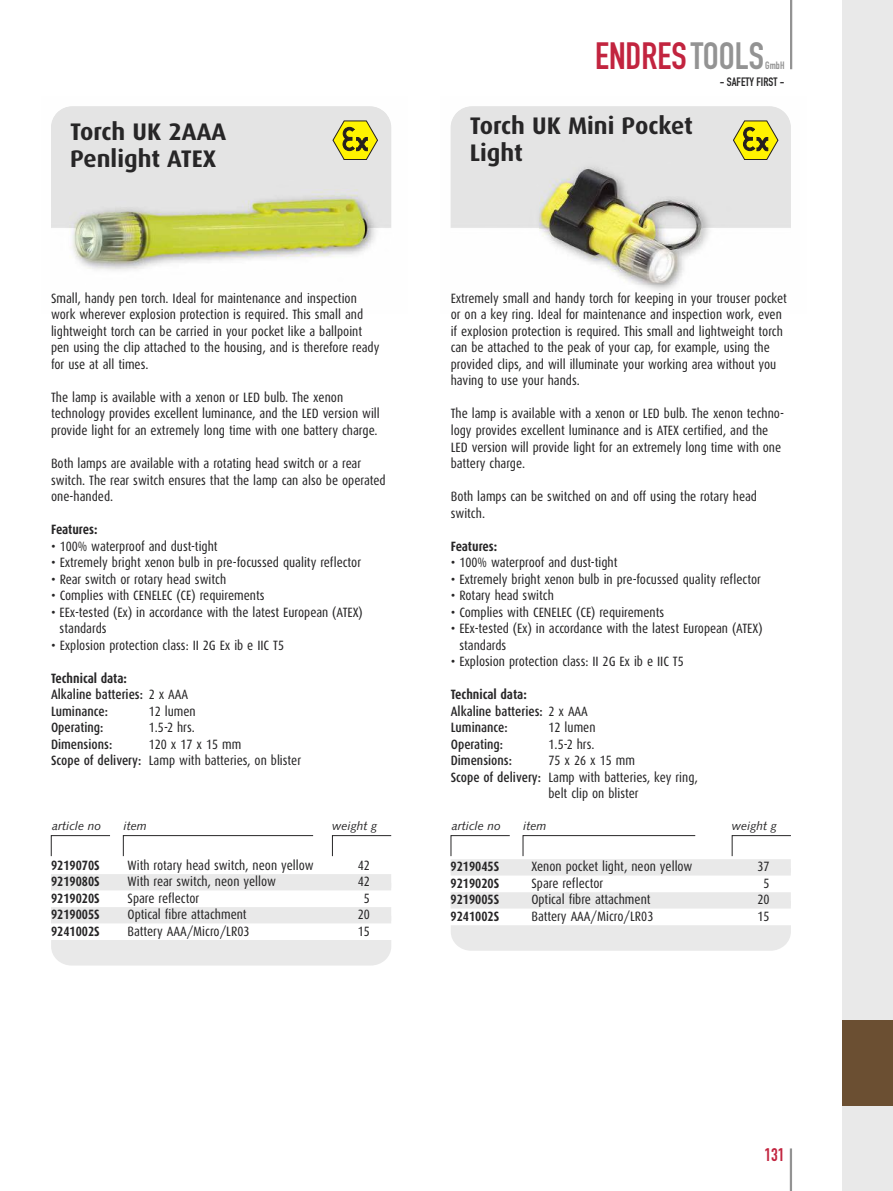
<style>
.page{position:relative;width:893px;height:1191px;background:#fff}
.page>*{position:absolute;margin:0;border:0;box-sizing:border-box;transform-origin:0 0}
.t1{font:37.5px "DIN Engschrift Alternate";color:#c2243f}
.t2{font:700 24px/27px "Dax";color:#272627}
.t3{font:18px "DIN Engschrift Alternate";color:#c2243f}
.t4{font:13.5px/16.5px "Dax Condensed";color:#272627}
.t5{font:500 13.5px/16.5px "Dax Condensed";color:#272627}
.t6{font:700 13.5px "Dax Condensed";color:#272627}
.t7{font:13.5px "Dax Condensed";letter-spacing:.29em;color:#272627}
.t8{font:italic 12px "Syntax";color:#272627}
.t9{font:12px "DIN Engschrift Alternate";color:#272627}
.t10{font:10.5px "DIN Engschrift Alternate";color:#939393}
.s1{color:#939393}
.s2{font-weight:700}
.s3{font-weight:400}
.s4{font-weight:500}
</style>
<div class="page">
<div style="left:842px;top:0;width:51px;height:1191px;background:#e9e9e9"></div>
<hr style="left:790px;top:0;width:2px;height:69px;background:#939393">
<hr style="left:790px;top:1148px;width:2px;height:43px;background:#939393">
<div style="left:842px;top:1020px;width:51px;height:86px;background:#6b4f32"></div>
<img style="left:70px;top:189px;width:303px;height:80px">
<svg style="left:51px;top:835px;width:59px;height:21px"></svg>
<svg style="left:332px;top:835px;width:60px;height:21px"></svg>
<div style="left:51px;top:874px;width:340px;height:13px;background:#e9e9e9"></div>
<div style="left:51px;top:883px;width:340px;height:7px;background:#e9e9e9"></div>
<div style="left:51px;top:907px;width:340px;height:13px;background:#e9e9e9"></div>
<div style="left:51px;top:916px;width:340px;height:7px;background:#e9e9e9"></div>
<div style="left:51px;top:940px;width:340px;height:25px;background:#e9e9e9"></div>
<img style="left:539px;top:167px;width:163px;height:118px">
<div style="left:451px;top:859px;width:340px;height:13px;background:#e9e9e9"></div>
<div style="left:451px;top:868px;width:340px;height:7px;background:#e9e9e9"></div>
<div style="left:451px;top:892px;width:340px;height:13px;background:#e9e9e9"></div>
<div style="left:451px;top:901px;width:340px;height:7px;background:#e9e9e9"></div>
<div style="left:451px;top:925px;width:340px;height:25px;background:#e9e9e9"></div>
<svg style="left:333px;top:121px;width:45px;height:39px;background:#c8c13c"></svg>
<svg style="left:733px;top:121px;width:45px;height:39px;background:#c8c13c"></svg>
<svg style="left:123px;top:835px;width:191px;height:21px"></svg>
<svg style="left:450px;top:835px;width:60px;height:21px"></svg>
<svg style="left:732px;top:835px;width:59px;height:21px"></svg>
<svg style="left:523px;top:835px;width:173px;height:21px"></svg>
<h1 class="t1" style="left:595px;top:43px;width:170px">ENDRES <span class="s1">TOOLS</span></h1>
<p class="t10" style="left:765px;top:62px;width:21px">GmbH</p>
<p class="t9" style="left:720px;top:77px;width:66px">- SAFETY FIRST -</p>
<h2 class="t2" style="left:70px;top:120px;width:157px">Torch UK 2AAA<br>Penlight ATEX</h2>
<h2 class="t2" style="left:470px;top:115px;width:225px">Torch UK Mini Pocket<br>Light</h2>
<p class="t4" style="left:51px;top:290px;width:330px">Small, handy pen torch. Ideal for maintenance and inspection work wherever explosion protection is required. This small and lightweight torch can be carried in your pocket like a ballpoint pen using the clip attached to the housing, and is therefore ready for use at all times.</p>
<p class="t4" style="left:51px;top:389px;width:330px">The lamp is available with a xenon or LED bulb. The xenon technology provides excellent luminance, and the LED version will provide light for an extremely long time with one battery charge.</p>
<p class="t4" style="left:51px;top:455px;width:336px">Both lamps are available with a rotating head switch or a rear switch. The rear switch ensures that the lamp can also be operated one-handed.</p>
<p class="t6" style="left:51px;top:522px;width:48px">Features:</p>
<p class="t4" style="left:51px;top:537px;width:168px">• 100% waterproof and dust-tight</p>
<p class="t4" style="left:51px;top:554px;width:312px">• Extremely bright xenon bulb in pre-focussed quality reflector</p>
<p class="t4" style="left:51px;top:570px;width:177px">• Rear switch or rotary head switch</p>
<p class="t4" style="left:51px;top:587px;width:215px">• Complies with CENELEC (CE) requirements</p>
<p class="t4" style="left:60px;top:603px;width:305px;text-indent:-9px">• EEx-tested (Ex) in accordance with the latest European (ATEX) standards</p>
<p class="t4" style="left:51px;top:636px;width:235px">• Explosion protection class: II 2G Ex ib e IIC T5</p>
<p class="t5" style="left:51px;top:669px;width:139px"><span class="s2">Technical data:<br></span>Alkaline batteries: <span class="s3">2 x AAA<br></span>Luminance:</p>
<p class="t4" style="left:149px;top:702px;width:48px">12 lumen</p>
<p class="t5" style="left:51px;top:719px;width:54px">Operating:</p>
<p class="t4" style="left:149px;top:719px;width:47px">1.5-2 hrs.</p>
<p class="t5" style="left:51px;top:735px;width:63px">Dimensions:</p>
<p class="t4" style="left:51px;top:735px;width:252px;text-indent:98px">120 x 17 x 15 mm<br><span class="s4">Scope of delivery:</span> Lamp with batteries, on blister</p>
<p class="t4" style="left:451px;top:290px;width:338px">Extremely small and handy torch for keeping in your trouser pocket or on a key ring. Ideal for maintenance and inspection work, even if explosion protection is required. This small and lightweight torch can be attached to the peak of your cap, for example, using the provided clips, and will illuminate your working area without you having to use your hands.</p>
<p class="t4" style="left:451px;top:405px;width:335px">The lamp is available with a xenon or LED bulb. The xenon techno&shy;logy provides excellent luminance and is ATEX certified, and the LED version will provide light for an extremely long time with one battery charge.</p>
<p class="t4" style="left:451px;top:488px;width:308px">Both lamps can be switched on and off using the rotary head switch.</p>
<p class="t6" style="left:451px;top:538px;width:48px">Features:</p>
<p class="t4" style="left:451px;top:554px;width:168px">• 100% waterproof and dust-tight</p>
<p class="t4" style="left:451px;top:570px;width:312px">• Extremely bright xenon bulb in pre-focussed quality reflector</p>
<p class="t4" style="left:451px;top:587px;width:105px">• Rotary head switch</p>
<p class="t4" style="left:451px;top:603px;width:215px">• Complies with CENELEC (CE) requirements</p>
<p class="t4" style="left:459px;top:620px;width:305px;text-indent:-9px">• EEx-tested (Ex) in accordance with the latest European (ATEX) standards</p>
<p class="t4" style="left:451px;top:653px;width:235px">• Explosion protection class: II 2G Ex ib e IIC T5</p>
<p class="t5" style="left:451px;top:686px;width:139px"><span class="s2">Technical data:<br></span>Alkaline batteries: <span class="s3">2 x AAA<br></span>Luminance:</p>
<p class="t4" style="left:549px;top:719px;width:48px">12 lumen</p>
<p class="t5" style="left:451px;top:735px;width:54px">Operating:</p>
<p class="t4" style="left:549px;top:735px;width:47px">1.5-2 hrs.</p>
<p class="t5" style="left:451px;top:752px;width:63px">Dimensions:</p>
<p class="t7" style="left:549px;top:753px;width:88px">75x26x15mm</p>
<p class="t4" style="left:451px;top:768px;width:249px"><span class="s4">Scope of delivery:</span> Lamp with batteries, key ring,</p>
<p class="t4" style="left:548px;top:785px;width:92px">belt clip on blister</p>
<p class="t8" style="left:52px;top:821px;width:50px">article no</p>
<p class="t8" style="left:332px;top:821px;width:46px">weight g</p>
<p class="t6" style="left:51px;top:857px;width:50px">9219070S</p>
<p class="t4" style="left:128px;top:857px;width:188px">With rotary head switch, neon yellow</p>
<p class="t4" style="left:358px;top:857px;width:14px">42</p>
<p class="t6" style="left:51px;top:874px;width:50px">9219080S</p>
<p class="t4" style="left:128px;top:873px;width:150px">With rear switch, neon yellow</p>
<p class="t4" style="left:358px;top:873px;width:14px">42</p>
<p class="t6" style="left:51px;top:890px;width:50px">9219020S</p>
<p class="t4" style="left:128px;top:890px;width:73px">Spare reflector</p>
<p class="t4" style="left:364px;top:890px;width:8px">5</p>
<p class="t6" style="left:51px;top:907px;width:50px">9219005S</p>
<p class="t4" style="left:128px;top:906px;width:121px">Optical fibre attachment</p>
<p class="t4" style="left:358px;top:906px;width:14px">20</p>
<p class="t6" style="left:51px;top:923px;width:50px">9241002S</p>
<p class="t4" style="left:128px;top:923px;width:123px">Battery AAA/Micro/LR03</p>
<p class="t4" style="left:358px;top:923px;width:14px">15</p>
<p class="t8" style="left:123px;top:821px;width:25px">item</p>
<p class="t8" style="left:452px;top:821px;width:50px">article no</p>
<p class="t8" style="left:523px;top:821px;width:25px">item</p>
<p class="t8" style="left:732px;top:821px;width:46px">weight g</p>
<p class="t6" style="left:451px;top:859px;width:50px">9219045S</p>
<p class="t4" style="left:531px;top:858px;width:163px">Xenon pocket light, neon yellow</p>
<p class="t4" style="left:757px;top:858px;width:14px">37</p>
<p class="t6" style="left:451px;top:875px;width:50px">9219020S</p>
<p class="t4" style="left:531px;top:875px;width:73px">Spare reflector</p>
<p class="t4" style="left:763px;top:875px;width:8px">5</p>
<p class="t6" style="left:451px;top:892px;width:50px">9219005S</p>
<p class="t4" style="left:531px;top:891px;width:121px">Optical fibre attachment</p>
<p class="t4" style="left:757px;top:891px;width:14px">20</p>
<p class="t6" style="left:451px;top:908px;width:50px">9241002S</p>
<p class="t4" style="left:531px;top:908px;width:123px">Battery AAA/Micro/LR03</p>
<p class="t4" style="left:757px;top:908px;width:14px">15</p>
<h3 class="t3" style="left:764px;top:1148px;width:22px">131</h3>
</div>
